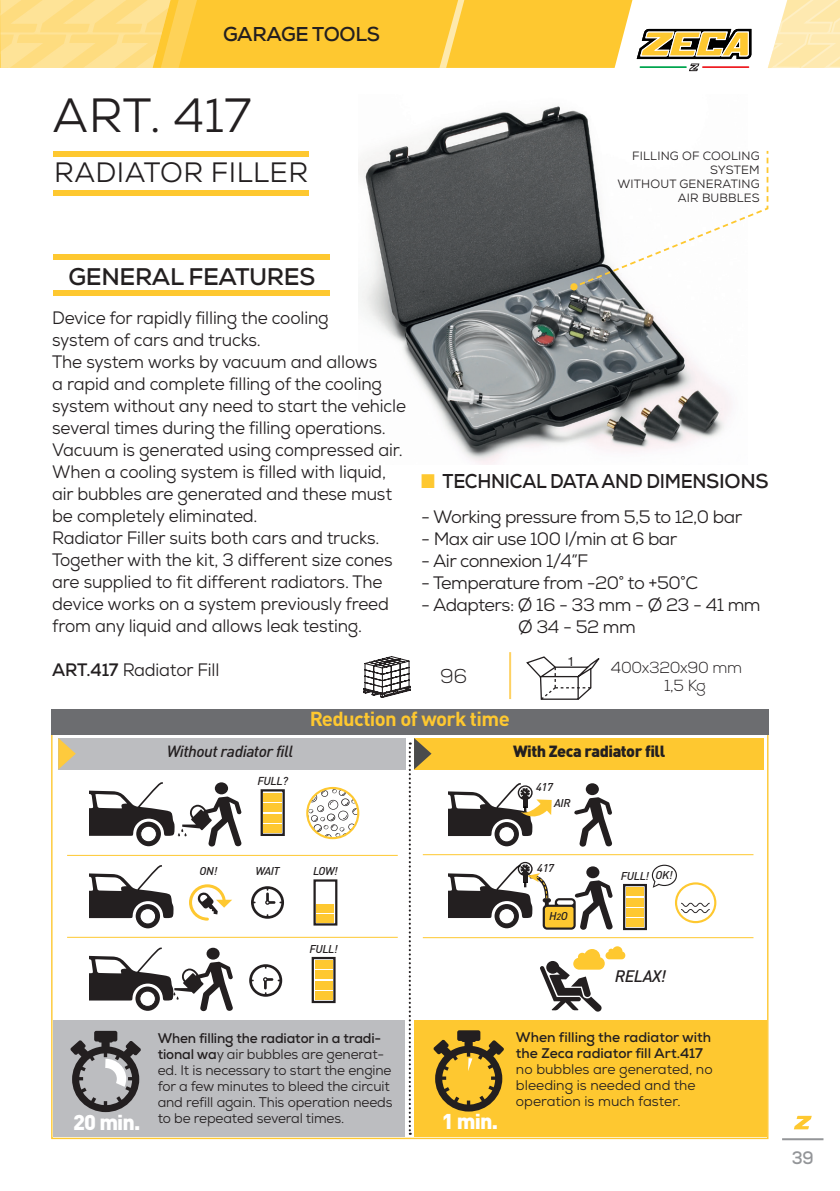
<style>
.page{position:relative;width:840px;height:1191px;background:#fff}
.page>*{position:absolute;margin:0;border:0;box-sizing:border-box;transform-origin:0 0}
.t1{font:48px "Nexa";color:#231f20}
.t2{font:28px "Nexa";letter-spacing:.015em;color:#231f20}
.t3{font:700 24px "Nexa";letter-spacing:-.015em;color:#231f20}
.t4{font:900 21.2px "DIN Pro";letter-spacing:-.04em;color:#fff}
.t5{font:700 20px "Nexa";letter-spacing:-.015em;color:#231f20;scale:.91 1}
.t6{font:700 20px "DIN Pro";letter-spacing:-.03em;color:#fec830}
.t7{font:700 20px "Nexa";letter-spacing:-.015em;color:#231f20}
.t8{font:300 20px "Nexa";color:#231f20}
.TESTO_CARATTERISTICHE_TECNICHE{font:18px/22px "Nexa";letter-spacing:-.01em;color:#231f20;scale:.95 1}
.TESTO_CARATTERISTICHE_TECNICHE-2{font:18px "Nexa";letter-spacing:-.03em;color:#231f20}
.TESTO_CARATTERISTICHE_TECNICHE-3{font:18px "Nexa";letter-spacing:-.01em;color:#231f20}
.t9{font:700 18px "Nexa";color:#939598;scale:.9 1}
.t10{font:italic 500 16.4px "DIN Pro";letter-spacing:-.03em;color:#231f20}
.t11{font:900 16px "DIN Pro";letter-spacing:-.03em;color:#231f20}
.t12{font:italic 500 16px "DIN Pro";letter-spacing:-.03em;color:#231f20}
.t13{font:300 16px/18px "Nexa";letter-spacing:-.02em;color:#231f20}
.t14{font:14px/16px "Nexa";letter-spacing:-.01em;color:#231f20}
.t15{font:12.8px "Helvetica Neue";color:#231f20}
.t16{font:12px/14px "Nexa";letter-spacing:.015em;color:#231f20;text-align:right}
.t17{font:italic 500 11.4px "DIN Pro";color:#231f20}
.t18{font:italic 500 11.2px "DIN Pro";letter-spacing:-.03em;color:#231f20}
.s1{font-weight:700}
.s2{color:#fec830}
.s3{font-size:9px}
</style>
<div class="page">
<div style="left:201px;top:0;width:432px;height:68px;background:#fec830"></div>
<svg style="left:439px;top:0;width:29px;height:68px;background:#fecf4b"></svg>
<svg style="left:0;top:0;width:201px;height:68px;background:#fedb7c"></svg>
<svg style="left:768px;top:0;width:71px;height:68px;background:#feecbb"></svg>
<svg style="left:636px;top:29px;width:115px;height:42px"></svg>
<hr style="left:781px;top:1138px;width:42px;height:2px;background:#939598">
<svg style="left:794px;top:1115px;width:17px;height:14px"></svg>
<img style="left:358px;top:106px;width:373px;height:358px">
<svg style="left:571px;top:149px;width:197px;height:140px"></svg>
<div style="left:570px;top:283px;width:7px;height:7px;background:#fec830;border-radius:50%"></div>
<div style="left:53px;top:191px;width:255px;height:5px;background:#fec830"></div>
<div style="left:53px;top:151px;width:255px;height:6px;background:#fec830"></div>
<div style="left:53px;top:254px;width:277px;height:5px;background:#fec830"></div>
<div style="left:53px;top:290px;width:277px;height:6px;background:#fec830"></div>
<div style="left:58px;top:738px;width:347px;height:31px;background:#bcbdc0"></div>
<div style="left:414px;top:738px;width:349px;height:31px;background:#fec830"></div>
<svg style="left:58px;top:738px;width:18px;height:31px"></svg>
<div style="left:414px;top:1019px;width:352px;height:117px;background:#fec830"></div>
<div style="left:51px;top:709px;width:717px;height:25px;background:#6c6d70"></div>
<div style="left:52px;top:1020px;width:352px;height:116px;background:#bcbdc0"></div>
<svg style="left:308px;top:788px;width:50px;height:50px"></svg>
<div style="left:306px;top:787px;width:53px;height:52px;border:2px solid #fec830;border-radius:50%"></div>
<div style="left:674px;top:882px;width:42px;height:41px;border:2px solid #fec830;border-radius:50%"></div>
<svg style="left:680px;top:902px;width:29px;height:11px"></svg>
<div style="left:260px;top:789px;width:25px;height:47px;border:2px solid #231f20"></div>
<div style="left:311px;top:957px;width:24px;height:46px;border:2px solid #231f20"></div>
<div style="left:622px;top:884px;width:24px;height:46px;border:2px solid #231f20"></div>
<div style="left:313px;top:879px;width:24px;height:46px;border:2px solid #231f20"></div>
<div style="left:314px;top:991px;width:18px;height:9px;background:#fec830"></div>
<div style="left:625px;top:918px;width:18px;height:9px;background:#fec830"></div>
<div style="left:316px;top:914px;width:18px;height:8px;background:#fec830"></div>
<div style="left:314px;top:981px;width:18px;height:9px;background:#fec830"></div>
<div style="left:625px;top:908px;width:18px;height:9px;background:#fec830"></div>
<div style="left:316px;top:903px;width:18px;height:9px;background:#fec830"></div>
<div style="left:314px;top:970px;width:18px;height:9px;background:#fec830"></div>
<div style="left:625px;top:897px;width:18px;height:9px;background:#fec830"></div>
<div style="left:263px;top:824px;width:18px;height:9px;background:#fec830"></div>
<div style="left:263px;top:814px;width:18px;height:8px;background:#fec830"></div>
<div style="left:263px;top:803px;width:18px;height:9px;background:#fec830"></div>
<div style="left:263px;top:792px;width:18px;height:9px;background:#fec830"></div>
<div style="left:314px;top:960px;width:18px;height:9px;background:#fec830"></div>
<div style="left:625px;top:887px;width:18px;height:9px;background:#fec830"></div>
<hr style="left:67px;top:855px;width:330px;height:1px;background:#fec830">
<hr style="left:422px;top:854px;width:331px;height:1px;background:#fec830">
<hr style="left:422px;top:937px;width:331px;height:1px;background:#fec830">
<hr style="left:67px;top:937px;width:330px;height:1px;background:#fec830">
<svg style="left:251px;top:886px;width:33px;height:32px"></svg>
<svg style="left:249px;top:964px;width:33px;height:32px"></svg>
<svg style="left:189px;top:884px;width:43px;height:37px"></svg>
<svg style="left:651px;top:864px;width:25px;height:23px"></svg>
<svg style="left:90px;top:782px;width:152px;height:65px"></svg>
<div style="left:136px;top:904px;width:24px;height:24px;background:#231f20;border-radius:50%"></div>
<div style="left:140px;top:908px;width:15px;height:16px;background:#fff;border-radius:50%"></div>
<div style="left:140px;top:908px;width:16px;height:16px;border:1px solid #231f20;border-radius:50%"></div>
<svg style="left:90px;top:865px;width:83px;height:54px"></svg>
<svg style="left:90px;top:947px;width:143px;height:65px"></svg>
<svg style="left:70px;top:1030px;width:71px;height:82px"></svg>
<svg style="left:408px;top:738px;width:217px;height:396px"></svg>
<svg style="left:363px;top:656px;width:48px;height:42px"></svg>
<svg style="left:526px;top:656px;width:74px;height:44px"></svg>
<hr style="left:509px;top:652px;width:2px;height:47px;background:#fed162">
<p class="t7" style="left:223px;top:22px;width:158px">GARAGE TOOLS</p>
<p class="t1" style="left:53px;top:85px;width:200px">ART. 417</p>
<p class="t2" style="left:54px;top:154px;width:255px">RADIATOR FILLER</p>
<p class="t16" style="left:632px;top:149px;width:129px">FILLING OF COOLING<br>SYSTEM</p>
<p class="t16" style="left:617px;top:177px;width:144px">WITHOUT GENERATING</p>
<p class="t16" style="left:677px;top:191px;width:83px">AIR BUBBLES</p>
<p class="t3" style="left:68px;top:261px;width:248px">GENERAL FEATURES</p>
<p class="TESTO_CARATTERISTICHE_TECNICHE" style="left:52px;top:307px;width:292px">Device for rapidly filling the cooling system of cars and trucks.</p>
<p class="TESTO_CARATTERISTICHE_TECNICHE" style="left:52px;top:351px;width:374px">The system works by vacuum and allows<br>a rapid and complete filling of the cooling system without any need to start the vehicle several times during the filling operations.</p>
<p class="TESTO_CARATTERISTICHE_TECNICHE" style="left:52px;top:439px;width:370px">Vacuum is generated using compressed air.</p>
<p class="TESTO_CARATTERISTICHE_TECNICHE" style="left:52px;top:461px;width:359px">When a cooling system is filled with liquid, air bubbles are generated and these must be completely eliminated.</p>
<p class="TESTO_CARATTERISTICHE_TECNICHE" style="left:52px;top:527px;width:345px">Radiator Filler suits both cars and trucks.</p>
<p class="TESTO_CARATTERISTICHE_TECNICHE" style="left:52px;top:549px;width:360px">Together with the kit, 3 different size cones are supplied to fit different radiators. The device works on a system previously freed from any liquid and allows leak testing.</p>
<p class="TESTO_CARATTERISTICHE_TECNICHE" style="left:52px;top:659px;width:177px"><span class="s1">ART.417</span> Radiator Fill</p>
<p class="t5" style="left:421px;top:468px;width:383px"><span class="s2">■</span> TECHNICAL DATA AND DIMENSIONS</p>
<p class="TESTO_CARATTERISTICHE_TECNICHE-2" style="left:421px;top:505px;width:322px">- Working pressure from 5,5 to 12,0 bar</p>
<p class="TESTO_CARATTERISTICHE_TECNICHE-2" style="left:421px;top:527px;width:257px">- Max air use 100 l/min at 6 bar</p>
<p class="TESTO_CARATTERISTICHE_TECNICHE-2" style="left:421px;top:549px;width:169px">- Air connexion 1/4”F</p>
<p class="TESTO_CARATTERISTICHE_TECNICHE-2" style="left:421px;top:571px;width:278px">- Temperature from -20° to +50°C</p>
<p class="TESTO_CARATTERISTICHE_TECNICHE-2" style="left:421px;top:593px;width:341px">- Adapters: Ø 16 - 33 mm - Ø 23 - 41 mm</p>
<p class="TESTO_CARATTERISTICHE_TECNICHE-3" style="left:518px;top:615px;width:119px">Ø 34 - 52 mm</p>
<p class="t15" style="left:567px;top:652px;width:9px">1</p>
<p class="t8" style="left:440px;top:664px;width:29px">96</p>
<p class="t13" style="left:663px;top:659px;width:80px;text-indent:-53px">400x320x90 mm<br>1,5 Kg</p>
<p class="t12" style="left:167px;top:738px;width:128px">Without radiator fill</p>
<p class="t17" style="left:257px;top:771px;width:32px">FULL?</p>
<p class="t6" style="left:309px;top:702px;width:201px">Reduction of work time</p>
<p class="t11" style="left:513px;top:737px;width:153px">With Zeca radiator fill</p>
<p class="t18" style="left:536px;top:778px;width:18px">417</p>
<p class="t18" style="left:554px;top:794px;width:18px">AIR</p>
<p class="t18" style="left:199px;top:862px;width:19px">ON!</p>
<p class="t18" style="left:255px;top:862px;width:26px">WAIT</p>
<p class="t18" style="left:313px;top:862px;width:26px">LOW!</p>
<p class="t18" style="left:309px;top:939px;width:30px">FULL!</p>
<p class="t18" style="left:537px;top:859px;width:18px">417</p>
<p class="t18" style="left:549px;top:907px;width:20px">H<span class="s3">2</span>O</p>
<p class="t18" style="left:655px;top:865px;width:19px">OK!</p>
<p class="t18" style="left:620px;top:866px;width:30px">FULL!</p>
<p class="t10" style="left:614px;top:963px;width:53px">RELAX!</p>
<p class="t14" style="left:157px;top:1030px;width:236px"><span class="s1">When filling the radiator in a tradi&shy;tional wa</span>y air bubbles are generat&shy;ed. It is necessary to start the engine for a few minutes to bleed the circuit and refill again. This operation needs to be repeated several times.</p>
<p class="t14" style="left:515px;top:1029px;width:198px"><span class="s1">When filling the radiator with the Zeca radiator fill Art.417 </span>no bubbles are generated, no bleeding is needed and the operation is much faster.</p>
<p class="t4" style="left:73px;top:1103px;width:69px">20 min.</p>
<p class="t4" style="left:441px;top:1103px;width:58px">1 min.</p>
<p class="t9" style="left:791px;top:1146px;width:26px">39</p>
</div>
